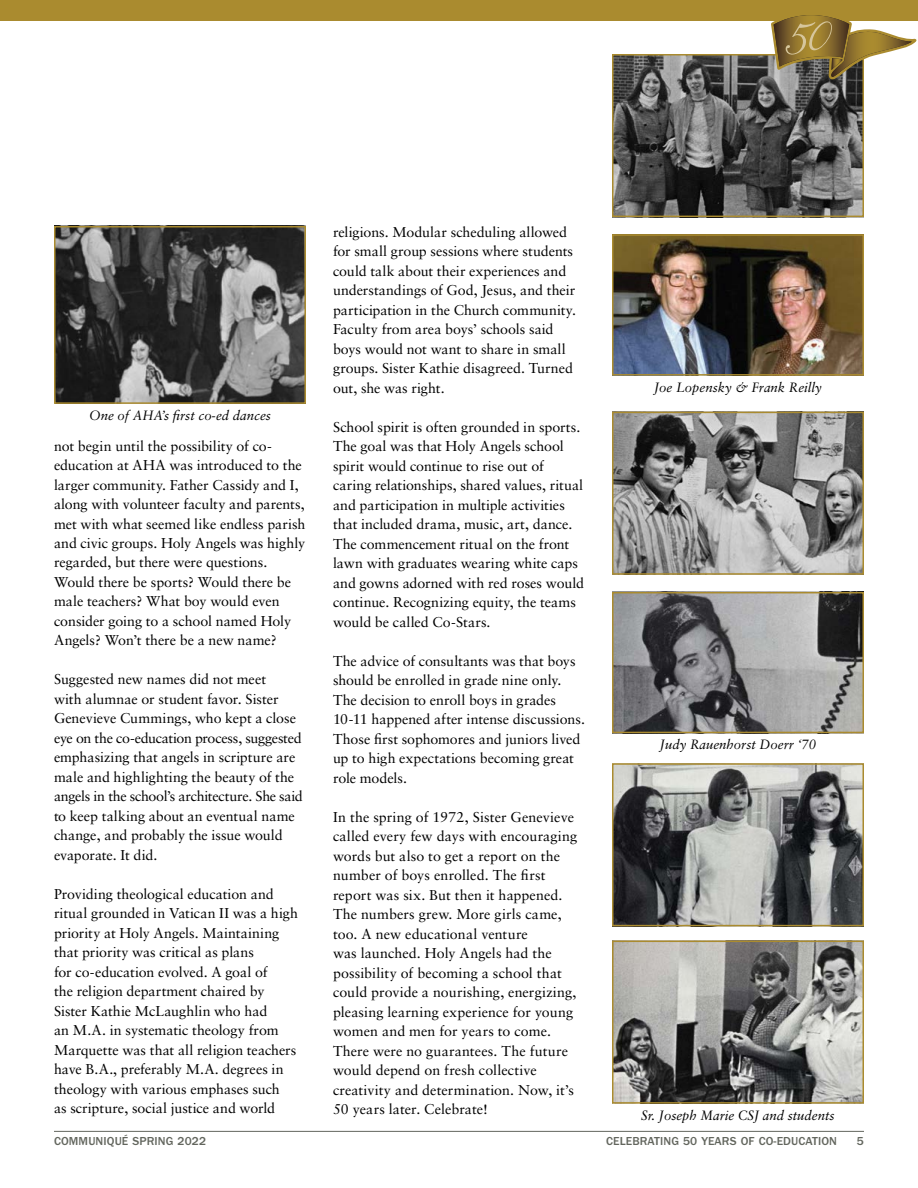
<style>
.page{position:relative;width:918px;height:1188px;background:#fff}
.page>*{position:absolute;margin:0;border:0;box-sizing:border-box;transform-origin:0 0}
.t1{font:14.25px/19.5px "Sabon";color:#000}
.t2{font:italic 13.5px "Sabon";color:#000}
.t3{font:500 12px "ITC Franklin Gothic Std";letter-spacing:.01em;color:#63665e}
</style>
<div class="page">
<hr style="left:54px;top:1131px;width:810px;height:1px;background:#63665e">
<div style="left:0;top:0;width:918px;height:20px;background:#aa8b2f"></div>
<img style="left:615px;top:57px;width:246px;height:157px">
<div style="left:612px;top:54px;width:252px;height:163px;border:2px solid #aa8b2f"></div>
<img style="left:615px;top:415px;width:246px;height:157px">
<div style="left:612px;top:412px;width:252px;height:163px;border:2px solid #aa8b2f"></div>
<img style="left:615px;top:766px;width:246px;height:157px">
<div style="left:612px;top:763px;width:252px;height:163px;border:2px solid #aa8b2f"></div>
<img style="left:615px;top:944px;width:246px;height:157px">
<div style="left:612px;top:941px;width:252px;height:163px;border:2px solid #aa8b2f"></div>
<img style="left:57px;top:229px;width:246px;height:172px">
<div style="left:54px;top:226px;width:252px;height:178px;border:2px solid #aa8b2f"></div>
<svg style="left:770px;top:15px;width:148px;height:71px"></svg>
<img style="left:615px;top:237px;width:246px;height:136px">
<div style="left:612px;top:234px;width:252px;height:142px;border:2px solid #aa8b2f"></div>
<img style="left:615px;top:595px;width:246px;height:135px">
<div style="left:612px;top:592px;width:252px;height:141px;border:2px solid #aa8b2f"></div>
<p class="t2" style="left:89px;top:408px;width:183px">One of AHA’s first co-ed dances</p>
<p class="t1" style="left:54px;top:436px;width:253px">not begin until the possibility of co&shy;education at AHA was introduced to the larger community. Father Cassidy and I, along with volunteer faculty and parents, met with what seemed like endless parish and civic groups. Holy Angels was highly regarded, but there were questions.<br>Would there be sports? Would there be male teachers? What boy would even consider going to a school named Holy Angels? Won’t there be a new name?</p>
<p class="t1" style="left:54px;top:670px;width:250px">Suggested new names did not meet<br>with alumnae or student favor. Sister Genevieve Cummings, who kept a close eye on the co-education process, suggested emphasizing that angels in scripture are male and highlighting the beauty of the angels in the school’s architecture. She said to keep talking about an eventual name change, and probably the issue would evaporate. It did.</p>
<p class="t1" style="left:54px;top:884px;width:246px">Providing theological education and ritual grounded in Vatican II was a high priority at Holy Angels. Maintaining that priority was critical as plans<br>for co-education evolved. A goal of<br>the religion department chaired by Sister Kathie McLaughlin who had<br>an M.A. in systematic theology from Marquette was that all religion teachers have B.A., preferably M.A. degrees in theology with various emphases such<br>as scripture, social justice and world</p>
<p class="t1" style="left:333px;top:222px;width:245px">religions. Modular scheduling allowed for small group sessions where students could talk about their experiences and understandings of God, Jesus, and their participation in the Church community.<br>Faculty from area boys’ schools said boys would not want to share in small groups. Sister Kathie disagreed. Turned out, she was right.</p>
<p class="t1" style="left:333px;top:417px;width:253px">School spirit is often grounded in sports.<br>The goal was that Holy Angels school spirit would continue to rise out of caring relationships, shared values, ritual and participation in multiple activities that included drama, music, art, dance.<br>The commencement ritual on the front lawn with graduates wearing white caps and gowns adorned with red roses would continue. Recognizing equity, the teams would be called Co-Stars.</p>
<p class="t1" style="left:333px;top:651px;width:253px">The advice of consultants was that boys should be enrolled in grade nine only.<br>The decision to enroll boys in grades 10-11 happened after intense discussions.<br>Those first sophomores and juniors lived up to high expectations becoming great role models.</p>
<p class="t1" style="left:333px;top:807px;width:246px">In the spring of 1972, Sister Genevieve called every few days with encouraging words but also to get a report on the number of boys enrolled. The first report was six. But then it happened.<br>The numbers grew. More girls came, too. A new educational venture<br>was launched. Holy Angels had the possibility of becoming a school that could provide a nourishing, energizing, pleasing learning experience for young women and men for years to come.<br>There were no guarantees. The future would depend on fresh collective creativity and determination. Now, it’s 50 years later. Celebrate!</p>
<p class="t2" style="left:654px;top:379px;width:169px">Joe Lopensky &amp; Frank Reilly</p>
<p class="t2" style="left:660px;top:737px;width:158px">Judy Rauenhorst Doerr ‘70</p>
<p class="t2" style="left:641px;top:1107px;width:195px">Sr. Joseph Marie CSJ and students</p>
<p class="t3" style="left:54px;top:1135px;width:154px">COMMUNIQUÉ SPRING 2022</p>
<p class="t3" style="left:606px;top:1135px;width:232px">CELEBRATING 50 YEARS OF CO-EDUCATION</p>
<p class="t3" style="left:857px;top:1135px;width:9px">5</p>
</div>
